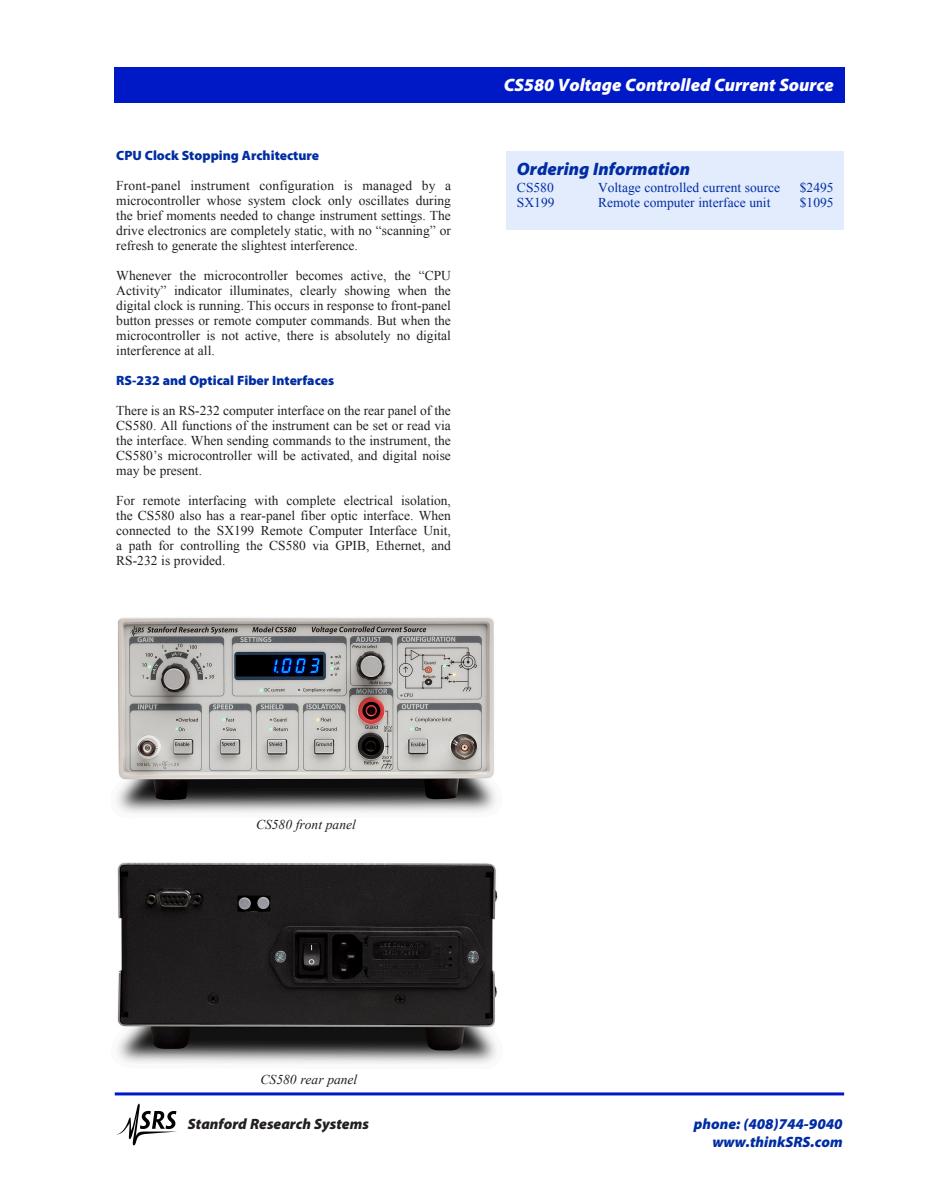
<style>
.page{position:relative;width:932px;height:1202px;background:#fff}
.page>*{position:absolute;margin:0;border:0;box-sizing:border-box;transform-origin:0 0}
.t1{font:italic 900 18px "Myriad Pro";color:#fff}
.t2{font:italic 900 18px "Myriad Pro";color:#002da3}
.t3{font:italic 900 15px/18px "Myriad Pro";color:#002da3;text-align:right}
.t4{font:italic 900 15px "Myriad Pro";color:#231f20}
.t5{font:13.5px/15px "Times New Roman";color:#231f20;text-align:justify}
.t6{font:13.5px "Times New Roman";color:#002da3}
.t7{font:900 13.5px "Myriad Pro";color:#002da3}
.t8{font:italic 13.5px "Times New Roman";color:#231f20}
</style>
<div class="page">
<hr style="left:115px;top:1092px;width:729px;height:3px;background:#0019c7">
<svg style="left:116px;top:1103px;width:61px;height:42px"></svg>
<div style="left:115px;top:68px;width:730px;height:34px;background:#0019c7"></div>
<div style="left:506px;top:151px;width:338px;height:79px;background:#e3ecfd"></div>
<img style="left:117px;top:617px;width:379px;height:196px">
<img style="left:117px;top:862px;width:381px;height:202px">
<p class="t7" style="left:116px;top:148px;width:204px">CPU Clock Stopping Architecture</p>
<p class="t5" style="left:116px;top:178px;width:336px">Front-panel instrument configuration is managed by a microcontroller whose system clock only oscillates during the brief moments needed to change instrument settings. The drive electronics are completely static, with no “scanning” or refresh to generate the slightest interference.</p>
<p class="t5" style="left:116px;top:268px;width:336px">Whenever the microcontroller becomes active, the “CPU Activity” indicator illuminates, clearly showing when the digital clock is running. This occurs in response to front-panel button presses or remote computer commands. But when the microcontroller is not active, there is absolutely no digital interference at all.</p>
<p class="t7" style="left:116px;top:373px;width:219px">RS-232 and Optical Fiber Interfaces</p>
<p class="t5" style="left:116px;top:403px;width:336px">There is an RS-232 computer interface on the rear panel of the CS580. All functions of the instrument can be set or read via the interface. When sending commands to the instrument, the CS580’s microcontroller will be activated, and digital noise may be present.</p>
<p class="t5" style="left:116px;top:493px;width:336px">For remote interfacing with complete electrical isolation, the CS580 also has a rear-panel fiber optic interface. When connected to the SX199 Remote Computer Interface Unit, a path for controlling the CS580 via GPIB, Ethernet, and RS-232 is provided.</p>
<h1 class="t1" style="left:503px;top:75px;width:332px">CS580 Voltage Controlled Current Source</h1>
<h1 class="t2" style="left:517px;top:159px;width:175px">Ordering Information</h1>
<p class="t6" style="left:517px;top:178px;width:38px">CS580</p>
<p class="t6" style="left:598px;top:178px;width:184px">Voltage controlled current source</p>
<p class="t6" style="left:799px;top:178px;width:35px">$2495</p>
<p class="t6" style="left:517px;top:193px;width:39px">SX199</p>
<p class="t6" style="left:598px;top:193px;width:174px">Remote computer interface unit</p>
<p class="t6" style="left:799px;top:193px;width:35px">$1095</p>
<p class="t8" style="left:256px;top:815px;width:101px">CS580 front panel</p>
<p class="t8" style="left:261px;top:1070px;width:98px">CS580 rear panel</p>
<p class="t4" style="left:188px;top:1115px;width:182px">Stanford Research Systems</p>
<p class="t3" style="left:693px;top:1115px;width:150px">phone: (408)744-9040 www.thinkSRS.com</p>
</div>
